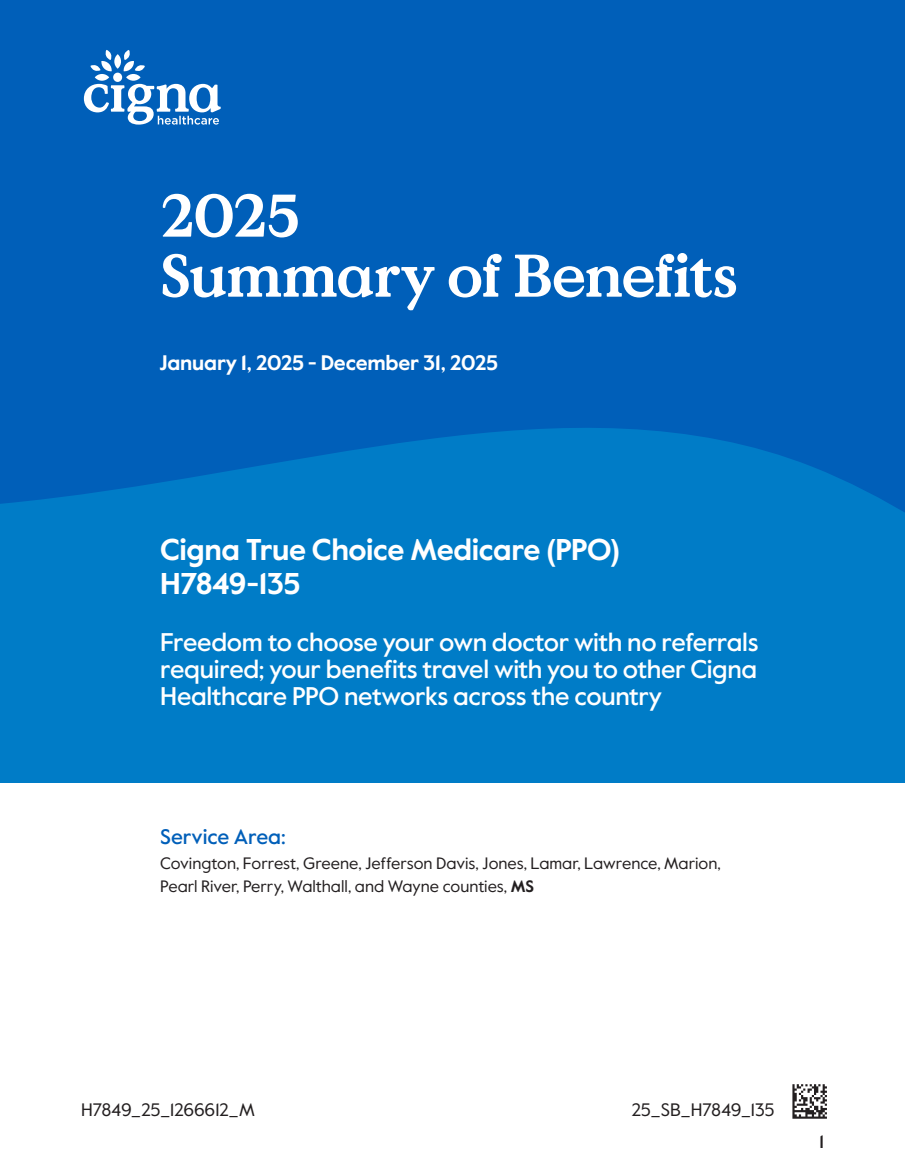
<style>
.page{position:relative;width:905px;height:1175px;background:#fff}
.page>*{position:absolute;margin:0;border:0;box-sizing:border-box;transform-origin:0 0}
.t1{font:700 60px "Value Serif Pro";letter-spacing:-.03em;color:#fff}
.subtitle_toc{font:700 30px/34.5px "Value Sans Pro";letter-spacing:-.015em;color:#fff}
.blurb{font:500 25.5px/27px "Value Sans Pro";letter-spacing:-.015em;color:#fff;text-align:justify}
.dates{font:700 21px "Value Sans Pro";letter-spacing:-.01em;color:#fff}
.service_area_heading{font:500 21px "Value Sans Pro";letter-spacing:-.005em;color:#005fb9}
.mat_ID{font:18px "Value Sans Pro";letter-spacing:-.015em;color:#231f20}
.print_code{font:18px "Value Sans Pro";letter-spacing:-.015em;color:#231f20}
.t2{font:500 18px "Value Sans Pro";color:#231f20}
.para_service_area{font:16.5px/22.5px "Value Sans Pro";letter-spacing:-.005em;color:#231f20}
.s1{font-weight:700}
</style>
<div class="page">
<hr style="left:792px;top:1084px;width:2px;height:34px;background:#231f20">
<svg style="left:794px;top:1084px;width:32px;height:34px"></svg>
<div style="left:0;top:338px;width:904px;height:445px;background:#007cc7"></div>
<svg style="left:0;top:0;width:904px;height:512px;background:#0062ba"></svg>
<svg style="left:84px;top:50px;width:137px;height:75px"></svg>
<p class="t1" style="left:160px;top:179px;width:142px">2025</p>
<p class="t1" style="left:160px;top:239px;width:579px">Summary of Benefits</p>
<p class="dates" style="left:159px;top:350px;width:340px">January 1, 2025 - December 31, 2025</p>
<p class="subtitle_toc" style="left:160px;top:533px;width:461px">Cigna True Choice Medicare (PPO)<br>H7849-135</p>
<p class="blurb" style="left:160px;top:629px;width:599px">Freedom to choose your own doctor with no referrals required; your benefits travel with you to other Cigna Healthcare PPO networks across the country</p>
<p class="service_area_heading" style="left:160px;top:823px;width:127px">Service Area:</p>
<p class="para_service_area" style="left:160px;top:852px;width:562px">Covington, Forrest, Greene, Jefferson Davis, Jones, Lamar, Lawrence, Marion,<br>Pearl River, Perry, Walthall, and Wayne counties, <span class="s1">MS</span></p>
<p class="mat_ID" style="left:81px;top:1098px;width:175px">H7849_25_1266612_M</p>
<p class="print_code" style="left:631px;top:1098px;width:144px">25_SB_H7849_135</p>
<p class="t2" style="left:819px;top:1130px;width:6px">1</p>
</div>
